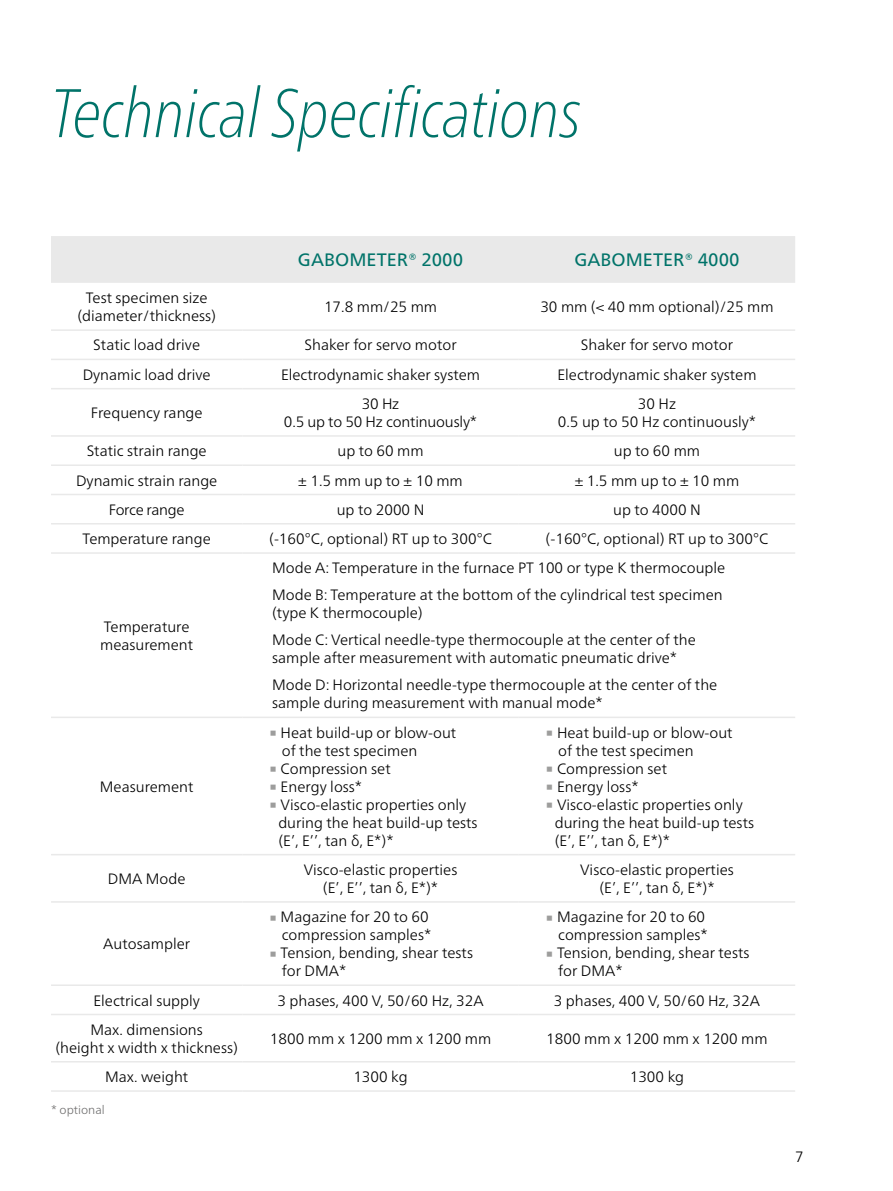
<style>
.page{position:relative;width:893px;height:1191px;background:#fff}
.page>*{position:absolute;margin:0;border:0;box-sizing:border-box;transform-origin:0 0}
.t1{font:italic 100 condensed 68.55px "Frutiger Neue LTW1 G";color:#007369}
.t2{font:45px "Frutiger Neue LTW1 G";color:#9d9d9c}
.Tabellenkörper_n{font:18px "Frutiger Neue LTW1 G";color:#007369}
.Tabellenkörper_n-2{font:300 15px/18px "Frutiger Neue LTW1 G";color:#000}
.Tabellenkörper_n-3{font:300 15px "Frutiger Neue LTW1 G";letter-spacing:-.02em;color:#000}
.Bildunterschrift_n{font:300 12px "Frutiger Neue LTW1 G";color:#706f6f}
</style>
<div class="page">
<div style="left:51px;top:236px;width:744px;height:47px;background:#e9e9e9"></div>
<hr style="left:51px;top:329px;width:191px;height:2px;background:#e9e9e9">
<hr style="left:242px;top:329px;width:277px;height:2px;background:#e9e9e9">
<hr style="left:519px;top:329px;width:276px;height:2px;background:#e9e9e9">
<hr style="left:51px;top:359px;width:191px;height:1px;background:#e9e9e9">
<hr style="left:242px;top:359px;width:277px;height:1px;background:#e9e9e9">
<hr style="left:519px;top:359px;width:276px;height:1px;background:#e9e9e9">
<hr style="left:51px;top:388px;width:191px;height:1px;background:#e9e9e9">
<hr style="left:242px;top:388px;width:277px;height:1px;background:#e9e9e9">
<hr style="left:519px;top:388px;width:276px;height:1px;background:#e9e9e9">
<hr style="left:51px;top:435px;width:191px;height:2px;background:#e9e9e9">
<hr style="left:242px;top:435px;width:277px;height:2px;background:#e9e9e9">
<hr style="left:519px;top:435px;width:276px;height:2px;background:#e9e9e9">
<hr style="left:51px;top:464px;width:191px;height:2px;background:#e9e9e9">
<hr style="left:242px;top:464px;width:277px;height:2px;background:#e9e9e9">
<hr style="left:519px;top:464px;width:276px;height:2px;background:#e9e9e9">
<hr style="left:51px;top:494px;width:191px;height:1px;background:#e9e9e9">
<hr style="left:51px;top:523px;width:191px;height:1px;background:#e9e9e9">
<hr style="left:242px;top:494px;width:277px;height:1px;background:#e9e9e9">
<hr style="left:519px;top:494px;width:276px;height:1px;background:#e9e9e9">
<hr style="left:242px;top:523px;width:277px;height:1px;background:#e9e9e9">
<hr style="left:519px;top:523px;width:276px;height:1px;background:#e9e9e9">
<hr style="left:51px;top:552px;width:191px;height:2px;background:#e9e9e9">
<hr style="left:242px;top:552px;width:277px;height:2px;background:#e9e9e9">
<hr style="left:519px;top:552px;width:276px;height:2px;background:#e9e9e9">
<hr style="left:51px;top:716px;width:191px;height:2px;background:#e9e9e9">
<hr style="left:242px;top:716px;width:277px;height:2px;background:#e9e9e9">
<hr style="left:519px;top:716px;width:276px;height:2px;background:#e9e9e9">
<hr style="left:51px;top:854px;width:191px;height:1px;background:#e9e9e9">
<hr style="left:242px;top:854px;width:277px;height:1px;background:#e9e9e9">
<hr style="left:519px;top:854px;width:276px;height:1px;background:#e9e9e9">
<hr style="left:51px;top:901px;width:191px;height:1px;background:#e9e9e9">
<hr style="left:242px;top:901px;width:277px;height:1px;background:#e9e9e9">
<hr style="left:519px;top:901px;width:276px;height:1px;background:#e9e9e9">
<hr style="left:51px;top:984px;width:191px;height:2px;background:#e9e9e9">
<hr style="left:51px;top:1013px;width:191px;height:2px;background:#e9e9e9">
<hr style="left:51px;top:1061px;width:191px;height:1px;background:#e9e9e9">
<hr style="left:51px;top:1090px;width:191px;height:1px;background:#e9e9e9">
<hr style="left:242px;top:984px;width:277px;height:2px;background:#e9e9e9">
<hr style="left:519px;top:984px;width:276px;height:2px;background:#e9e9e9">
<hr style="left:242px;top:1013px;width:277px;height:2px;background:#e9e9e9">
<hr style="left:519px;top:1013px;width:276px;height:2px;background:#e9e9e9">
<hr style="left:242px;top:1061px;width:277px;height:1px;background:#e9e9e9">
<hr style="left:519px;top:1061px;width:276px;height:1px;background:#e9e9e9">
<hr style="left:242px;top:1090px;width:277px;height:1px;background:#e9e9e9">
<hr style="left:519px;top:1090px;width:276px;height:1px;background:#e9e9e9">
<p class="t1" style="left:51px;top:64px;width:532px">Technical Specifications</p>
<p class="Tabellenkörper_n-2" style="left:86px;top:289px;width:123px">Test specimen size</p>
<p class="Tabellenkörper_n-2" style="left:77px;top:307px;width:140px">(diameter/thickness)</p>
<p class="Tabellenkörper_n" style="left:298px;top:249px;width:167px">GABOMETER® 2000</p>
<p class="Tabellenkörper_n" style="left:574px;top:249px;width:167px">GABOMETER® 4000</p>
<p class="Tabellenkörper_n-2" style="left:324px;top:298px;width:115px">17.8 mm/25 mm</p>
<p class="Tabellenkörper_n-2" style="left:540px;top:298px;width:235px">30 mm (&lt; 40 mm optional)/25 mm</p>
<p class="Tabellenkörper_n-2" style="left:93px;top:336px;width:108px">Static load drive</p>
<p class="Tabellenkörper_n-2" style="left:304px;top:336px;width:154px">Shaker for servo motor</p>
<p class="Tabellenkörper_n-2" style="left:581px;top:336px;width:154px">Shaker for servo motor</p>
<p class="Tabellenkörper_n-2" style="left:83px;top:365px;width:130px">Dynamic load drive</p>
<p class="Tabellenkörper_n-2" style="left:281px;top:365px;width:201px">Electrodynamic shaker system</p>
<p class="Tabellenkörper_n-2" style="left:557px;top:365px;width:201px">Electrodynamic shaker system</p>
<p class="Tabellenkörper_n-2" style="left:91px;top:403px;width:113px">Frequency range</p>
<p class="Tabellenkörper_n-2" style="left:362px;top:394px;width:39px">30 Hz</p>
<p class="Tabellenkörper_n-2" style="left:284px;top:412px;width:195px">0.5 up to 50 Hz continuously*</p>
<p class="Tabellenkörper_n-2" style="left:638px;top:394px;width:40px">30 Hz</p>
<p class="Tabellenkörper_n-2" style="left:558px;top:412px;width:200px">0.5 up to 50 Hz continuously*</p>
<p class="Tabellenkörper_n-2" style="left:87px;top:442px;width:122px">Static strain range</p>
<p class="Tabellenkörper_n-2" style="left:337px;top:442px;width:88px">up to 60 mm</p>
<p class="Tabellenkörper_n-2" style="left:614px;top:442px;width:88px">up to 60 mm</p>
<p class="Tabellenkörper_n-2" style="left:76px;top:471px;width:143px">Dynamic strain range</p>
<p class="Tabellenkörper_n-2" style="left:298px;top:471px;width:166px">± 1.5 mm up to ± 10 mm</p>
<p class="Tabellenkörper_n-2" style="left:575px;top:471px;width:166px">± 1.5 mm up to ± 10 mm</p>
<p class="Tabellenkörper_n-3" style="left:109px;top:500px;width:77px">Force range</p>
<p class="Tabellenkörper_n-2" style="left:337px;top:500px;width:89px">up to 2000 N</p>
<p class="Tabellenkörper_n-2" style="left:613px;top:500px;width:89px">up to 4000 N</p>
<p class="Tabellenkörper_n-2" style="left:83px;top:530px;width:130px">Temperature range</p>
<p class="Tabellenkörper_n-2" style="left:269px;top:530px;width:224px">(-160°C, optional) RT up to 300°C</p>
<p class="Tabellenkörper_n-2" style="left:546px;top:530px;width:224px">(-160°C, optional) RT up to 300°C</p>
<p class="Tabellenkörper_n-2" style="left:104px;top:617px;width:87px">Temperature</p>
<p class="Tabellenkörper_n-2" style="left:100px;top:635px;width:95px">measurement</p>
<p class="Tabellenkörper_n-2" style="left:100px;top:777px;width:95px">Measurement</p>
<p class="Tabellenkörper_n-2" style="left:108px;top:869px;width:79px">DMA Mode</p>
<p class="Tabellenkörper_n-2" style="left:103px;top:935px;width:88px">Autosampler</p>
<p class="Tabellenkörper_n-2" style="left:272px;top:559px;width:455px">Mode A: Temperature in the furnace PT 100 or type K thermocouple</p>
<p class="Tabellenkörper_n-2" style="left:272px;top:586px;width:452px">Mode B: Temperature at the bottom of the cylindrical test specimen</p>
<p class="Tabellenkörper_n-2" style="left:272px;top:604px;width:152px">(type K thermocouple)</p>
<p class="Tabellenkörper_n-2" style="left:272px;top:631px;width:425px">Mode C: Vertical needle-type thermocouple at the center of the</p>
<p class="Tabellenkörper_n-2" style="left:272px;top:649px;width:406px">sample after measurement with automatic pneumatic drive*</p>
<p class="Tabellenkörper_n-2" style="left:272px;top:676px;width:447px">Mode D: Horizontal needle-type thermocouple at the center of the</p>
<p class="Tabellenkörper_n-2" style="left:272px;top:694px;width:332px">sample during measurement with manual mode*</p>
<p class="t2" style="left:268px;top:703px;width:12px">∙</p>
<p class="Tabellenkörper_n-2" style="left:281px;top:723px;width:177px">Heat build-up or blow-out of the test specimen</p>
<p class="t2" style="left:268px;top:739px;width:12px">∙</p>
<p class="Tabellenkörper_n-2" style="left:281px;top:759px;width:112px">Compression set</p>
<p class="t2" style="left:268px;top:757px;width:12px">∙</p>
<p class="Tabellenkörper_n-2" style="left:281px;top:777px;width:83px">Energy loss*</p>
<p class="t2" style="left:268px;top:775px;width:12px">∙</p>
<p class="Tabellenkörper_n-2" style="left:278px;top:795px;width:201px">Visco-elastic properties only during the heat build-up tests (E’, E’’, tan δ, E*)*</p>
<p class="Tabellenkörper_n-2" style="left:304px;top:860px;width:155px">Visco-elastic properties</p>
<p class="Tabellenkörper_n-2" style="left:323px;top:878px;width:117px">(E’, E’’, tan δ, E*)*</p>
<p class="t2" style="left:268px;top:887px;width:12px">∙</p>
<p class="Tabellenkörper_n-2" style="left:281px;top:908px;width:152px">Magazine for 20 to 60 compression samples*</p>
<p class="t2" style="left:268px;top:923px;width:12px">∙</p>
<p class="Tabellenkörper_n-2" style="left:281px;top:944px;width:194px">Tension, bending, shear tests for DMA*</p>
<p class="t2" style="left:544px;top:703px;width:12px">∙</p>
<p class="Tabellenkörper_n-2" style="left:557px;top:723px;width:177px">Heat build-up or blow-out of the test specimen</p>
<p class="t2" style="left:544px;top:739px;width:12px">∙</p>
<p class="Tabellenkörper_n-2" style="left:557px;top:759px;width:112px">Compression set</p>
<p class="t2" style="left:544px;top:757px;width:12px">∙</p>
<p class="Tabellenkörper_n-2" style="left:557px;top:777px;width:83px">Energy loss*</p>
<p class="t2" style="left:544px;top:775px;width:12px">∙</p>
<p class="Tabellenkörper_n-2" style="left:555px;top:795px;width:201px">Visco-elastic properties only during the heat build-up tests (E’, E’’, tan δ, E*)*</p>
<p class="Tabellenkörper_n-2" style="left:580px;top:860px;width:155px">Visco-elastic properties</p>
<p class="Tabellenkörper_n-2" style="left:599px;top:878px;width:117px">(E’, E’’, tan δ, E*)*</p>
<p class="t2" style="left:544px;top:887px;width:12px">∙</p>
<p class="Tabellenkörper_n-2" style="left:557px;top:908px;width:152px">Magazine for 20 to 60 compression samples*</p>
<p class="t2" style="left:544px;top:923px;width:12px">∙</p>
<p class="Tabellenkörper_n-2" style="left:557px;top:944px;width:194px">Tension, bending, shear tests for DMA*</p>
<p class="Tabellenkörper_n-2" style="left:93px;top:991px;width:108px">Electrical supply</p>
<p class="Tabellenkörper_n-2" style="left:277px;top:991px;width:208px">3 phases, 400 V, 50/60 Hz, 32A</p>
<p class="Tabellenkörper_n-2" style="left:554px;top:991px;width:208px">3 phases, 400 V, 50/60 Hz, 32A</p>
<p class="Tabellenkörper_n-2" style="left:91px;top:1020px;width:114px">Max. dimensions</p>
<p class="Tabellenkörper_n-2" style="left:55px;top:1038px;width:184px">(height x width x thickness)</p>
<p class="Tabellenkörper_n-2" style="left:270px;top:1029px;width:223px">1800 mm x 1200 mm x 1200 mm</p>
<p class="Tabellenkörper_n-2" style="left:546px;top:1029px;width:223px">1800 mm x 1200 mm x 1200 mm</p>
<p class="Tabellenkörper_n-2" style="left:105px;top:1067px;width:85px">Max. weight</p>
<p class="Tabellenkörper_n-2" style="left:353px;top:1067px;width:56px">1300 kg</p>
<p class="Tabellenkörper_n-2" style="left:630px;top:1067px;width:56px">1300 kg</p>
<p class="Bildunterschrift_n" style="left:51px;top:1102px;width:55px">* optional</p>
<p class="Tabellenkörper_n-2" style="left:795px;top:1147px;width:10px">7</p>
</div>
